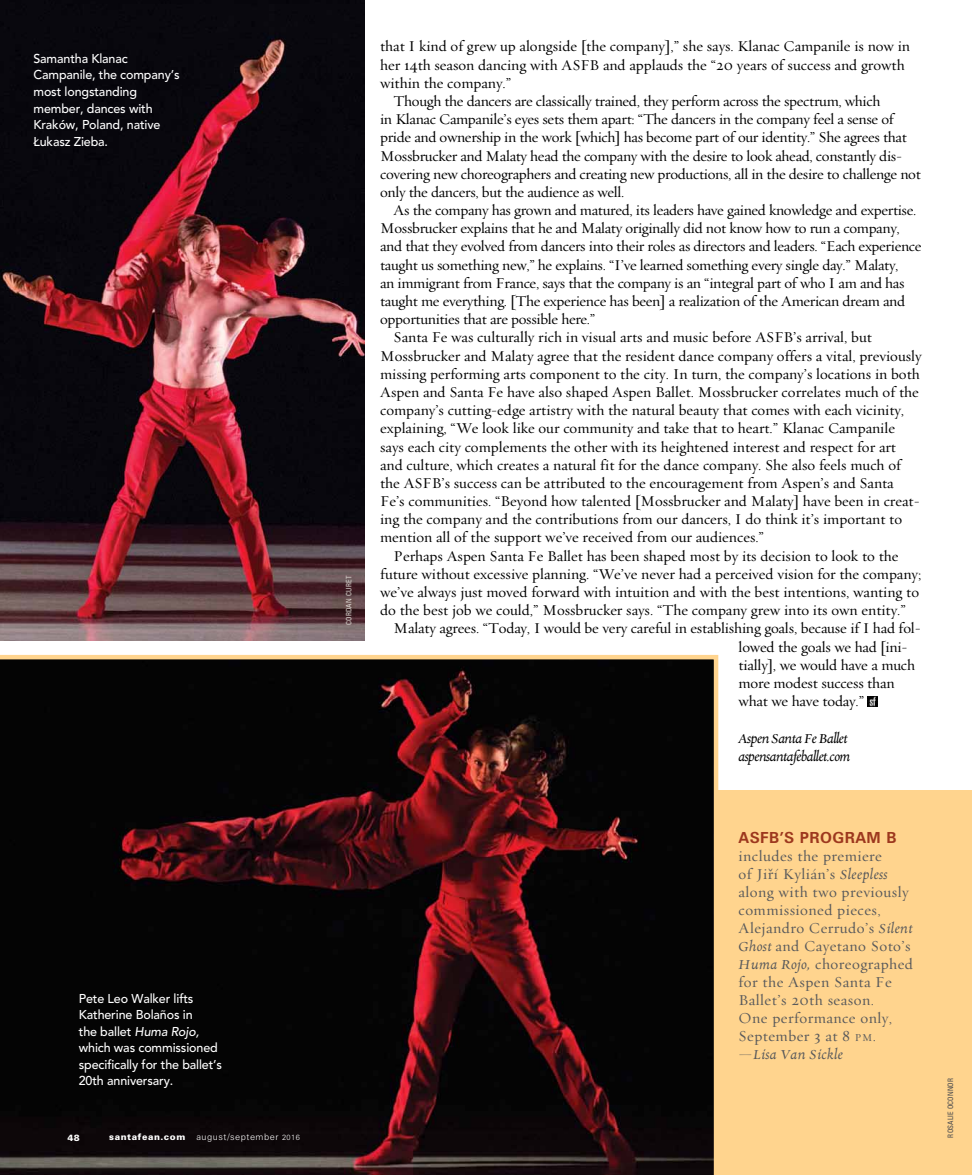
<style>
.page{position:relative;width:972px;height:1175px;background:#fff}
.page>*{position:absolute;margin:0;border:0;box-sizing:border-box;transform-origin:0 0}
.t1{font:15.3px/18px "Natura Roman";letter-spacing:.03em;color:#58595b}
.t2{font:700 15.3px "Zurich BT";letter-spacing:.03em;color:#9d381e}
.t3{font:italic 15.3px "Natura";letter-spacing:.03em;color:#58595b}
.t4{font:300 condensed 15.3px "Zurich BT";color:#58595b}
.t5{font:15.15px "Natura Roman";color:#000}
.t6{font:15.15px "Natura Roman";letter-spacing:-.02em;color:#000}
.t7{font:italic 15.15px/18.1px "Natura";letter-spacing:-.03em;color:#000}
.t8{font:500 12.75px/16.5px "Avenir";letter-spacing:-.01em;color:#fff}
.t9{font:300 9px "Zurich BT";letter-spacing:.06em;color:#fff}
.t10{font:900 9px "Zurich BT";color:#fff}
.t11{font:condensed 7.5px "Zurich BT";letter-spacing:.025em;color:#4d4d4f}
.t12{font:condensed 7.5px "Zurich BT";letter-spacing:.025em;color:#dad6d0}
.s1{font-style:italic}
.s2{font-weight:900}
.s3{font-size:7.5px}
.s4{font-family:"Natura";font-style:italic}
.s5{font-size:10.65px}
.s6{font-style:inherit}
.s7{font-family:"Natura Roman";font-style:normal}
</style>
<div class="page">
<div style="left:0;top:790px;width:972px;height:384px;background:#ffd48e"></div>
<svg style="left:0;top:655px;width:718px;height:519px;background:#1b0c0c"></svg>
<img style="left:0;top:0;width:364px;height:640px">
<svg style="left:868px;top:696px;width:10px;height:10px"></svg>
<p class="t8" style="left:33px;top:51px;width:148px">Samantha Klanac<br>Campanile, the company’s most longstanding member, dances with<br>Kraków, Poland, native<br>Łukasz Zieba.</p>
<p class="t8" style="left:79px;top:990px;width:145px">Pete Leo Walker lifts<br>Katherine Bolaños in<br>the ballet <span class="s1">Huma Rojo, </span>which was commissioned specifically for the ballet’s<br>20th anniversary.</p>
<p class="t10" style="left:68px;top:1132px;width:14px">48</p>
<p class="t9" style="left:109px;top:1131px;width:192px"><span class="s2">santafean.com</span> august/september <span class="s3">2016</span></p>
<p class="t12" style="left:344px;top:625px;width:50px;rotate:-90deg">Cordan Curet</p>
<p class="t5" style="left:380px;top:37px;width:531px">that I kind of grew up alongside [the company],” she says. Klanac Campanile is now in</p>
<p class="t5" style="left:380px;top:56px;width:526px">her 14th season dancing with ASFB and applauds the “20 years of success and growth</p>
<p class="t5" style="left:380px;top:74px;width:133px">within the company.”</p>
<p class="t6" style="left:394px;top:92px;width:488px">Though the dancers are classically trained, they perform across the spectrum, which</p>
<p class="t6" style="left:380px;top:110px;width:515px">in Klanac Campanile’s eyes sets them apart: “The dancers in the company feel a sense of</p>
<p class="t6" style="left:380px;top:128px;width:528px">pride and ownership in the work [which] has become part of our identity.” She agrees that</p>
<p class="t6" style="left:380px;top:146px;width:523px">Mossbrucker and Malaty head the company with the desire to look ahead, constantly dis-</p>
<p class="t6" style="left:380px;top:165px;width:542px">covering new choreographers and creating new productions, all in the desire to challenge not</p>
<p class="t6" style="left:380px;top:183px;width:246px">only the dancers, but the audience as well.</p>
<p class="t6" style="left:394px;top:201px;width:524px">As the company has grown and matured, its leaders have gained knowledge and expertise.</p>
<p class="t6" style="left:380px;top:219px;width:521px">Mossbrucker explains that he and Malaty originally did not know how to run a company,</p>
<p class="t6" style="left:380px;top:237px;width:543px">and that they evolved from dancers into their roles as directors and leaders. “Each experience</p>
<p class="t6" style="left:380px;top:256px;width:520px">taught us something new,” he explains. “I’ve learned something every single day.” Malaty,</p>
<p class="t6" style="left:380px;top:274px;width:526px">an immigrant from France, says that the company is an “integral part of who I am and has</p>
<p class="t6" style="left:380px;top:292px;width:527px">taught me everything. [The experience has been] a realization of the American dream and</p>
<p class="t6" style="left:380px;top:310px;width:217px">opportunities that are possible here.”</p>
<p class="t5" style="left:394px;top:328px;width:480px">Santa Fe was culturally rich in visual arts and music before ASFB’s arrival, but</p>
<p class="t5" style="left:380px;top:346px;width:543px">Mossbrucker and Malaty agree that the resident dance company offers a vital, previously</p>
<p class="t5" style="left:380px;top:365px;width:541px">missing performing arts component to the city. In turn, the company’s locations in both</p>
<p class="t5" style="left:380px;top:383px;width:540px">Aspen and Santa Fe have also shaped Aspen Ballet. Mossbrucker correlates much of the</p>
<p class="t5" style="left:380px;top:401px;width:525px">company’s cutting-edge artistry with the natural beauty that comes with each vicinity,</p>
<p class="t5" style="left:380px;top:419px;width:516px">explaining, “We look like our community and take that to heart.” Klanac Campanile</p>
<p class="t5" style="left:380px;top:437px;width:517px">says each city complements the other with its heightened interest and respect for art</p>
<p class="t5" style="left:380px;top:456px;width:522px">and culture, which creates a natural fit for the dance company. She also feels much of</p>
<p class="t5" style="left:380px;top:474px;width:515px">the ASFB’s success can be attributed to the encouragement from Aspen’s and Santa</p>
<p class="t5" style="left:380px;top:492px;width:541px">Fe’s communities. “Beyond how talented [Mossbrucker and Malaty] have been in creat-</p>
<p class="t5" style="left:380px;top:510px;width:523px">ing the company and the contributions from our dancers, I do think it’s important to</p>
<p class="t5" style="left:380px;top:528px;width:385px">mention all of the support we’ve received from our audiences.”</p>
<p class="t5" style="left:394px;top:546px;width:506px">Perhaps Aspen Santa Fe Ballet has been shaped most by its decision to look to the</p>
<p class="t5" style="left:380px;top:565px;width:543px">future without excessive planning. “We’ve never had a perceived vision for the company;</p>
<p class="t5" style="left:380px;top:583px;width:540px">we’ve always just moved forward with intuition and with the best intentions, wanting to</p>
<p class="t5" style="left:380px;top:601px;width:527px">do the best job we could,” Mossbrucker says. “The company grew into its own entity.”</p>
<p class="t5" style="left:394px;top:619px;width:529px">Malaty agrees. “Today, I would be very careful in establishing goals, because if I had fol-</p>
<p class="t5" style="left:739px;top:637px;width:171px">lowed the goals we had [ini-</p>
<p class="t5" style="left:739px;top:655px;width:178px">tially], we would have a much</p>
<p class="t5" style="left:739px;top:674px;width:158px">more modest success than</p>
<p class="t5" style="left:739px;top:692px;width:127px">what we have today.”</p>
<p class="t7" style="left:739px;top:730px;width:113px">Aspen Santa Fe Ballet aspensantafeballet.com</p>
<p class="t2" style="left:739px;top:828px;width:159px">ASFB’S PROGRAM B</p>
<p class="t1" style="left:739px;top:847px;width:176px">includes the premiere<br>of Jirí Kylián’s <span class="s4">Sleepless </span>along with two previously commissioned pieces,<br>Alejandro Cerrudo’s <span class="s4">Silent<br>Ghost</span> and Cayetano Soto’s<br><span class="s4">Huma Rojo,</span> choreographed for the Aspen Santa Fe<br>Ballet’s 20th season.<br>One performance only,<br>September 3 at 8 <span class="s5">pm</span><span class="s6">.</span></p>
<p class="t3" style="left:739px;top:1046px;width:106px"><span class="s7">—</span>Lisa Van Sickle</p>
<p class="t4" style="left:767px;top:864px;width:9px">ˇ</p>
<p class="t11" style="left:946px;top:1137px;width:61px;rotate:-90deg">Rosalie OConnor</p>
</div>
